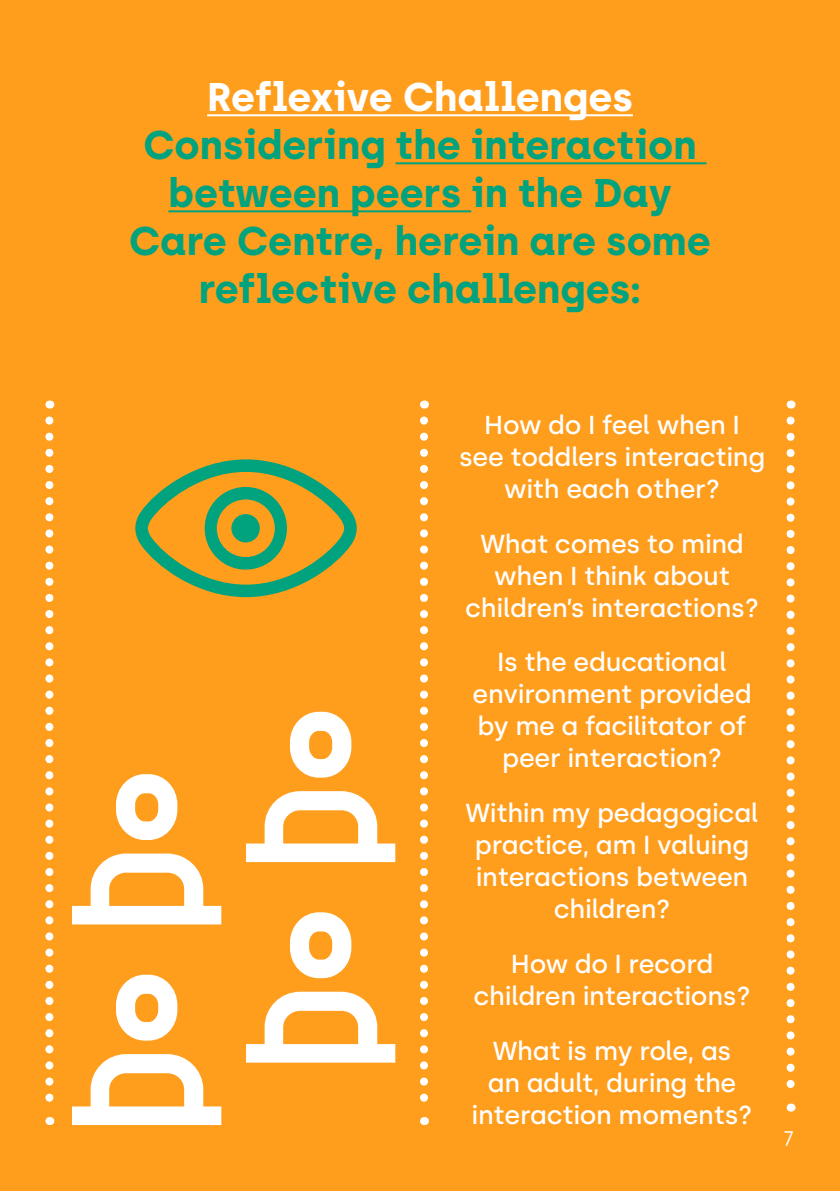
<style>
.page{position:relative;width:840px;height:1191px;background:#fff}
.page>*{position:absolute;margin:0;border:0;box-sizing:border-box;transform-origin:0 0}
.t1{font:700 40px/48px "Archia";color:#00a37e;text-align:center}
.t2{font:700 40px "Archia";color:#fff}
.t3{font:500 26px/32px "Silka";letter-spacing:-.01em;color:#fff;text-align:center}
.t4{font:20px "AHAMONO";color:#fff}
</style>
<div class="page">
<div style="left:0;top:0;width:839px;height:1191px;background:#ff9d1c"></div>
<hr style="left:207px;top:114px;width:425px;height:2px;background:#fff">
<hr style="left:395px;top:162px;width:311px;height:2px;background:#00a37e">
<hr style="left:168px;top:210px;width:303px;height:2px;background:#00a37e">
<svg style="left:420px;top:420px;width:8px;height:705px"></svg>
<svg style="left:45px;top:420px;width:8px;height:705px"></svg>
<svg style="left:786px;top:420px;width:8px;height:691px"></svg>
<svg style="left:72px;top:974px;width:149px;height:151px"></svg>
<svg style="left:246px;top:912px;width:149px;height:150px"></svg>
<svg style="left:72px;top:774px;width:149px;height:150px"></svg>
<svg style="left:246px;top:711px;width:149px;height:151px"></svg>
<svg style="left:135px;top:459px;width:221px;height:138px"></svg>
<h1 class="t2" style="left:207px;top:73px;width:427px">Reflexive Challenges</h1>
<h1 class="t1" style="left:129px;top:121px;width:583px">Considering the interaction between peers in the Day<br>Care Centre, herein are some reflective challenges:</h1>
<p class="t3" style="left:459px;top:409px;width:307px">How do I feel when I see toddlers interacting with each other?</p>
<p class="t3" style="left:465px;top:527px;width:295px">What comes to mind when I think about children’s interactions?</p>
<p class="t3" style="left:472px;top:646px;width:280px">Is the educational environment provided by me a facilitator of peer interaction?</p>
<p class="t3" style="left:465px;top:797px;width:294px">Within my pedagogical practice, am I valuing interactions between children?</p>
<p class="t3" style="left:473px;top:947px;width:278px">How do I record children interactions?</p>
<p class="t3" style="left:471px;top:1034px;width:282px">What is my role, as<br>an adult, during the interaction moments?</p>
<p class="t4" style="left:782px;top:1120px;width:13px">7</p>
</div>
